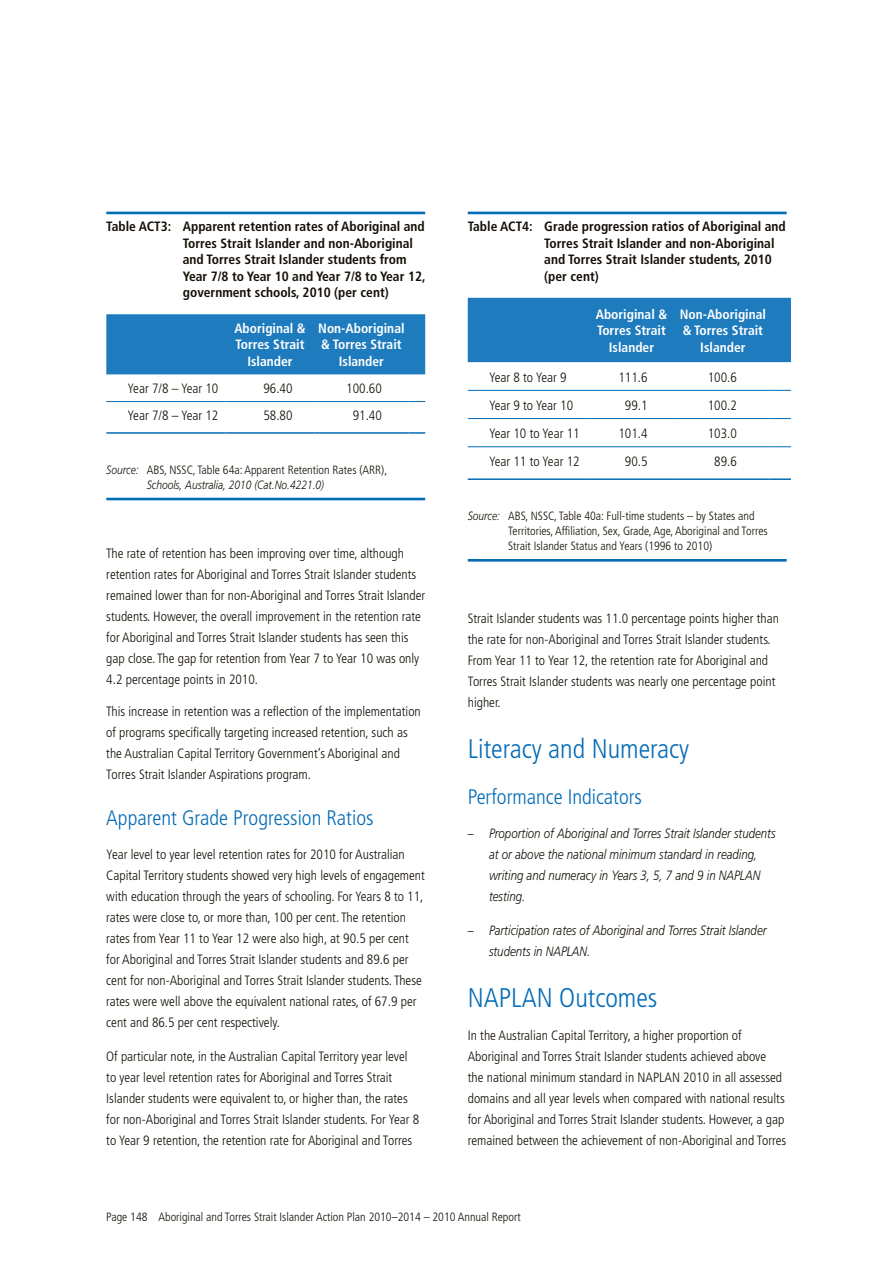
<style>
.page{position:relative;width:893px;height:1263px;background:#fff}
.page>*{position:absolute;margin:0;border:0;box-sizing:border-box;transform-origin:0 0}
.t1{font:300 condensed 27px "Frutiger";color:#056cb6}
.t2{font:300 condensed 21px "Frutiger";color:#056cb6}
.t3{font:300 condensed 13.5px/21px "Frutiger";color:#140f06}
.t4{font:700 condensed 13.5px/16.5px "Frutiger";color:#140f06}
.t5{font:italic 300 13.5px/21px "Frutiger";color:#140f06;scale:.85 1}
.t6{font:700 condensed 13.5px/16.5px "Frutiger";color:#fff;text-align:center}
.t7{font:300 condensed 12px/15px "Frutiger";color:#140f06}
.s1{font-style:italic;font-stretch:normal}
</style>
<div class="page">
<hr style="left:468px;top:212px;width:319px;height:2px;background:#056cb6">
<hr style="left:468px;top:559px;width:319px;height:3px;background:#056cb6">
<div style="left:468px;top:298px;width:323px;height:64px;background:#1e7bbd"></div>
<hr style="left:468px;top:390px;width:119px;height:1px;background:#056cb6">
<hr style="left:587px;top:390px;width:89px;height:1px;background:#056cb6">
<hr style="left:676px;top:390px;width:94px;height:1px;background:#056cb6">
<svg style="left:770px;top:390px;width:21px;height:1px"></svg>
<hr style="left:468px;top:418px;width:119px;height:1px;background:#056cb6">
<hr style="left:587px;top:418px;width:89px;height:1px;background:#056cb6">
<hr style="left:676px;top:418px;width:94px;height:1px;background:#056cb6">
<svg style="left:770px;top:418px;width:21px;height:1px"></svg>
<hr style="left:468px;top:446px;width:119px;height:1px;background:#056cb6">
<hr style="left:587px;top:446px;width:89px;height:1px;background:#056cb6">
<hr style="left:676px;top:446px;width:94px;height:1px;background:#056cb6">
<svg style="left:770px;top:446px;width:21px;height:1px"></svg>
<hr style="left:468px;top:478px;width:119px;height:2px;background:#056cb6">
<hr style="left:587px;top:478px;width:89px;height:2px;background:#056cb6">
<hr style="left:676px;top:478px;width:94px;height:2px;background:#056cb6">
<hr style="left:770px;top:478px;width:21px;height:2px;background:#056cb6">
<hr style="left:106px;top:212px;width:319px;height:2px;background:#056cb6">
<hr style="left:106px;top:498px;width:319px;height:2px;background:#056cb6">
<div style="left:106px;top:314px;width:319px;height:60px;background:#1e7bbd"></div>
<hr style="left:106px;top:401px;width:119px;height:1px;background:#056cb6">
<hr style="left:225px;top:401px;width:90px;height:1px;background:#056cb6">
<hr style="left:315px;top:401px;width:93px;height:1px;background:#056cb6">
<svg style="left:408px;top:401px;width:17px;height:1px"></svg>
<hr style="left:106px;top:432px;width:119px;height:2px;background:#056cb6">
<hr style="left:225px;top:432px;width:90px;height:2px;background:#056cb6">
<hr style="left:315px;top:432px;width:93px;height:2px;background:#056cb6">
<svg style="left:408px;top:432px;width:17px;height:2px"></svg>
<p class="t4" style="left:183px;top:218px;width:244px;text-indent:-77px">Table ACT3: Apparent retention rates of Aboriginal and Torres Strait Islander and non-Aboriginal and Torres Strait Islander students from Year 7/8 to Year 10 and Year 7/8 to Year 12, government schools, 2010 (per cent)</p>
<p class="t6" style="left:234px;top:320px;width:73px">Aboriginal &amp;<br>Torres Strait<br>Islander</p>
<p class="t6" style="left:318px;top:320px;width:88px">Non-Aboriginal &amp; Torres Strait<br>Islander</p>
<p class="t3" style="left:128px;top:378px;width:92px">Year 7/8 – Year 10</p>
<p class="t3" style="left:263px;top:378px;width:31px">96.40</p>
<p class="t3" style="left:346px;top:378px;width:37px">100.60</p>
<p class="t3" style="left:128px;top:405px;width:92px">Year 7/8 – Year 12</p>
<p class="t3" style="left:263px;top:405px;width:31px">58.80</p>
<p class="t3" style="left:353px;top:405px;width:31px">91.40</p>
<p class="t7" style="left:147px;top:463px;width:242px;text-indent:-40px"><span class="s1">Source:</span> ABS, NSSC, Table 64a: Apparent Retention Rates (ARR),<br><span class="s1">Schools, Australia, 2010 (Cat.No.4221.0)</span></p>
<p class="t3" style="left:106px;top:543px;width:320px">The rate of retention has been improving over time, although retention rates for Aboriginal and Torres Strait Islander students remained lower than for non-Aboriginal and Torres Strait Islander students. However, the overall improvement in the retention rate for Aboriginal and Torres Strait Islander students has seen this gap close. The gap for retention from Year 7 to Year 10 was only 4.2 percentage points in 2010.</p>
<p class="t3" style="left:106px;top:701px;width:316px">This increase in retention was a reflection of the implementation of programs specifically targeting increased retention, such as the Australian Capital Territory Government’s Aboriginal and Torres Strait Islander Aspirations program.</p>
<h2 class="t2" style="left:106px;top:806px;width:269px">Apparent Grade Progression Ratios</h2>
<p class="t3" style="left:106px;top:844px;width:320px">Year level to year level retention rates for 2010 for Australian Capital Territory students showed very high levels of engagement with education through the years of schooling. For Years 8 to 11, rates were close to, or more than, 100 per cent. The retention rates from Year 11 to Year 12 were also high, at 90.5 per cent for Aboriginal and Torres Strait Islander students and 89.6 per cent for non-Aboriginal and Torres Strait Islander students. These rates were well above the equivalent national rates, of 67.9 per cent and 86.5 per cent respectively.</p>
<p class="t3" style="left:106px;top:1046px;width:315px">Of particular note, in the Australian Capital Territory year level to year level retention rates for Aboriginal and Torres Strait Islander students were equivalent to, or higher than, the rates for non-Aboriginal and Torres Strait Islander students. For Year 8 to Year 9 retention, the retention rate for Aboriginal and Torres</p>
<p class="t4" style="left:544px;top:218px;width:243px;text-indent:-77px">Table ACT4: Grade progression ratios of Aboriginal and Torres Strait Islander and non-Aboriginal and Torres Strait Islander students, 2010 (per cent)</p>
<p class="t6" style="left:596px;top:306px;width:73px">Aboriginal &amp;<br>Torres Strait<br>Islander</p>
<p class="t6" style="left:680px;top:306px;width:88px">Non-Aboriginal &amp; Torres Strait<br>Islander</p>
<p class="t3" style="left:489px;top:367px;width:79px">Year 8 to Year 9</p>
<p class="t3" style="left:618px;top:367px;width:31px">111.6</p>
<p class="t3" style="left:708px;top:367px;width:31px">100.6</p>
<p class="t3" style="left:489px;top:395px;width:86px">Year 9 to Year 10</p>
<p class="t3" style="left:625px;top:395px;width:24px">99.1</p>
<p class="t3" style="left:708px;top:395px;width:31px">100.2</p>
<p class="t3" style="left:489px;top:423px;width:92px">Year 10 to Year 11</p>
<p class="t3" style="left:618px;top:423px;width:31px">101.4</p>
<p class="t3" style="left:708px;top:423px;width:31px">103.0</p>
<p class="t3" style="left:489px;top:451px;width:92px">Year 11 to Year 12</p>
<p class="t3" style="left:625px;top:451px;width:24px">90.5</p>
<p class="t3" style="left:714px;top:451px;width:24px">89.6</p>
<p class="t7" style="left:508px;top:509px;width:261px;text-indent:-40px"><span class="s1">Source:</span> ABS, NSSC, Table 40a: Full-time students – by States and<br>Territories, Affiliation, Sex, Grade, Age, Aboriginal and Torres<br>Strait Islander Status and Years (1996 to 2010)</p>
<p class="t3" style="left:468px;top:608px;width:313px">Strait Islander students was 11.0 percentage points higher than the rate for non-Aboriginal and Torres Strait Islander students.<br>From Year 11 to Year 12, the retention rate for Aboriginal and Torres Strait Islander students was nearly one percentage point higher.</p>
<h1 class="t1" style="left:468px;top:733px;width:223px">Literacy and Numeracy</h1>
<h2 class="t2" style="left:468px;top:785px;width:176px">Performance Indicators</h2>
<p class="t5" style="left:489px;top:823px;width:339px;text-indent:-21px">– Proportion of Aboriginal and Torres Strait Islander students at or above the national minimum standard in reading, writing and numeracy in Years 3, 5, 7 and 9 in NAPLAN testing.</p>
<p class="t5" style="left:489px;top:920px;width:328px;text-indent:-21px">– Participation rates of Aboriginal and Torres Strait Islander students in NAPLAN.</p>
<h1 class="t1" style="left:468px;top:982px;width:191px">NAPLAN Outcomes</h1>
<p class="t3" style="left:468px;top:1025px;width:320px">In the Australian Capital Territory, a higher proportion of Aboriginal and Torres Strait Islander students achieved above<br>the national minimum standard in NAPLAN 2010 in all assessed domains and all year levels when compared with national results for Aboriginal and Torres Strait Islander students. However, a gap remained between the achievement of non-Aboriginal and Torres</p>
<p class="t7" style="left:106px;top:1209px;width:416px">Page 148 Aboriginal and Torres Strait Islander Action Plan 2010–2014 – 2010 Annual Report</p>
</div>
